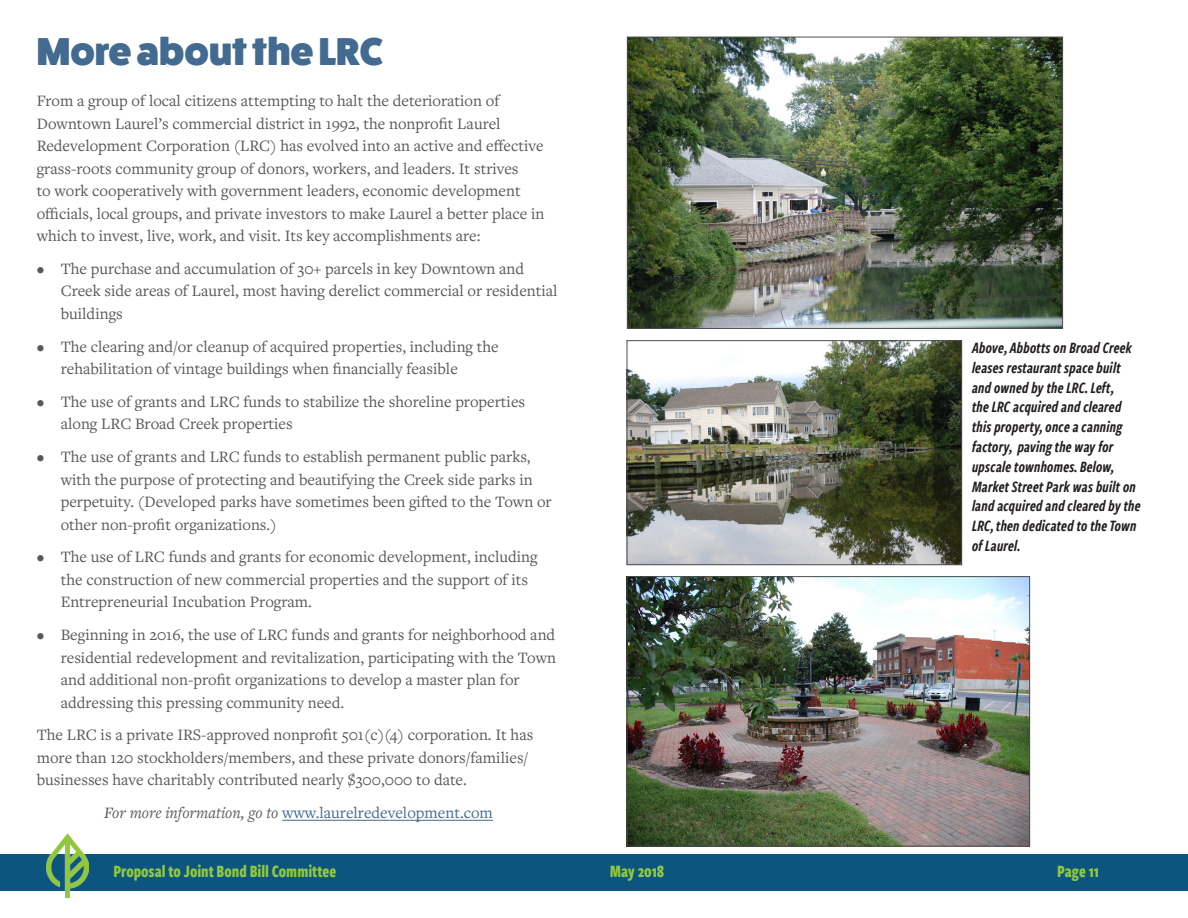
<style>
.page{position:relative;width:1188px;height:918px;background:#fff}
.page>*{position:absolute;margin:0;border:0;box-sizing:border-box;transform-origin:0 0}
.t1{font:800 39px "Fat Frank";color:#436a90}
.t2{font:700 18px "Freight Sans Cmp Pro";color:#91c841}
.t3{font:16.5px/22.5px "Freight Text Pro";color:#57585a}
.t4{font:italic 16.5px/19.8px "Freight Sans Cmp Pro Semi";color:#231f20}
.t5{font:16.5px "Freight Text Pro";color:#436a90}
.s1{font-style:italic;color:#57585a}
</style>
<div class="page">
<div style="left:0;top:854px;width:1188px;height:37px;background:#0c557f"></div>
<img style="left:47px;top:833px;width:42px;height:64px">
<hr style="left:282px;top:820px;width:211px;height:1px;background:#436a90">
<img style="left:629px;top:39px;width:432px;height:288px">
<div style="left:627px;top:37px;width:436px;height:292px;border:1px solid #4b4c4d"></div>
<img style="left:629px;top:342px;width:331px;height:221px">
<div style="left:627px;top:340px;width:335px;height:225px;border:1px solid #4b4c4d"></div>
<img style="left:629px;top:578px;width:399px;height:266px">
<div style="left:627px;top:576px;width:403px;height:270px;border:1px solid #4b4c4d"></div>
<h1 class="t1" style="left:37px;top:30px;width:348px">More about the LRC</h1>
<p class="t3" style="left:37px;top:89px;width:509px">From a group of local citizens attempting to halt the deterioration of Downtown Laurel’s commercial district in 1992, the nonprofit Laurel Redevelopment Corporation (LRC) has evolved into an active and effective grass-roots community group of donors, workers, and leaders. It strives<br>to work cooperatively with government leaders, economic development officials, local groups, and private investors to make Laurel a better place in which to invest, live, work, and visit. Its key accomplishments are:</p>
<p class="t3" style="left:61px;top:257px;width:498px;text-indent:-24px">• The purchase and accumulation of 30+ parcels in key Downtown and<br>Creek side areas of Laurel, most having derelict commercial or residential buildings</p>
<p class="t3" style="left:61px;top:334px;width:440px;text-indent:-24px">• The clearing and/or cleanup of acquired properties, including the rehabilitation of vintage buildings when financially feasible</p>
<p class="t3" style="left:61px;top:390px;width:466px;text-indent:-24px">• The use of grants and LRC funds to stabilize the shoreline properties along LRC Broad Creek properties</p>
<p class="t3" style="left:61px;top:445px;width:492px;text-indent:-24px">• The use of grants and LRC funds to establish permanent public parks, with the purpose of protecting and beautifying the Creek side parks in perpetuity. (Developed parks have sometimes been gifted to the Town or other non-profit organizations.)</p>
<p class="t3" style="left:61px;top:545px;width:479px;text-indent:-24px">• The use of LRC funds and grants for economic development, including the construction of new commercial properties and the support of its<br>Entrepreneurial Incubation Program.</p>
<p class="t3" style="left:61px;top:623px;width:497px;text-indent:-24px">• Beginning in 2016, the use of LRC funds and grants for neighborhood and residential redevelopment and revitalization, participating with the Town and additional non-profit organizations to develop a master plan for addressing this pressing community need.</p>
<p class="t3" style="left:37px;top:723px;width:498px">The LRC is a private IRS-approved nonprofit 501(c)(4) corporation. It has more than 120 stockholders/members, and these private donors/families/ businesses have charitably contributed nearly $300,000 to date.</p>
<p class="t5" style="left:104px;top:802px;width:390px"><span class="s1">For more information, go to</span> www.laurelredevelopment.com</p>
<p class="t4" style="left:972px;top:337px;width:170px">Above, Abbotts on Broad Creek leases restaurant space built and owned by the LRC. Left,<br>the LRC acquired and cleared this property, once a canning factory, paving the way for upscale townhomes. Below,<br>Market Street Park was built on land acquired and cleared by the<br>LRC, then dedicated to the Town of Laurel.</p>
<p class="t2" style="left:113px;top:859px;width:224px">Proposal to Joint Bond Bill Committee</p>
<p class="t2" style="left:610px;top:859px;width:56px">May 2018</p>
<p class="t2" style="left:1057px;top:859px;width:43px">Page 11</p>
</div>
